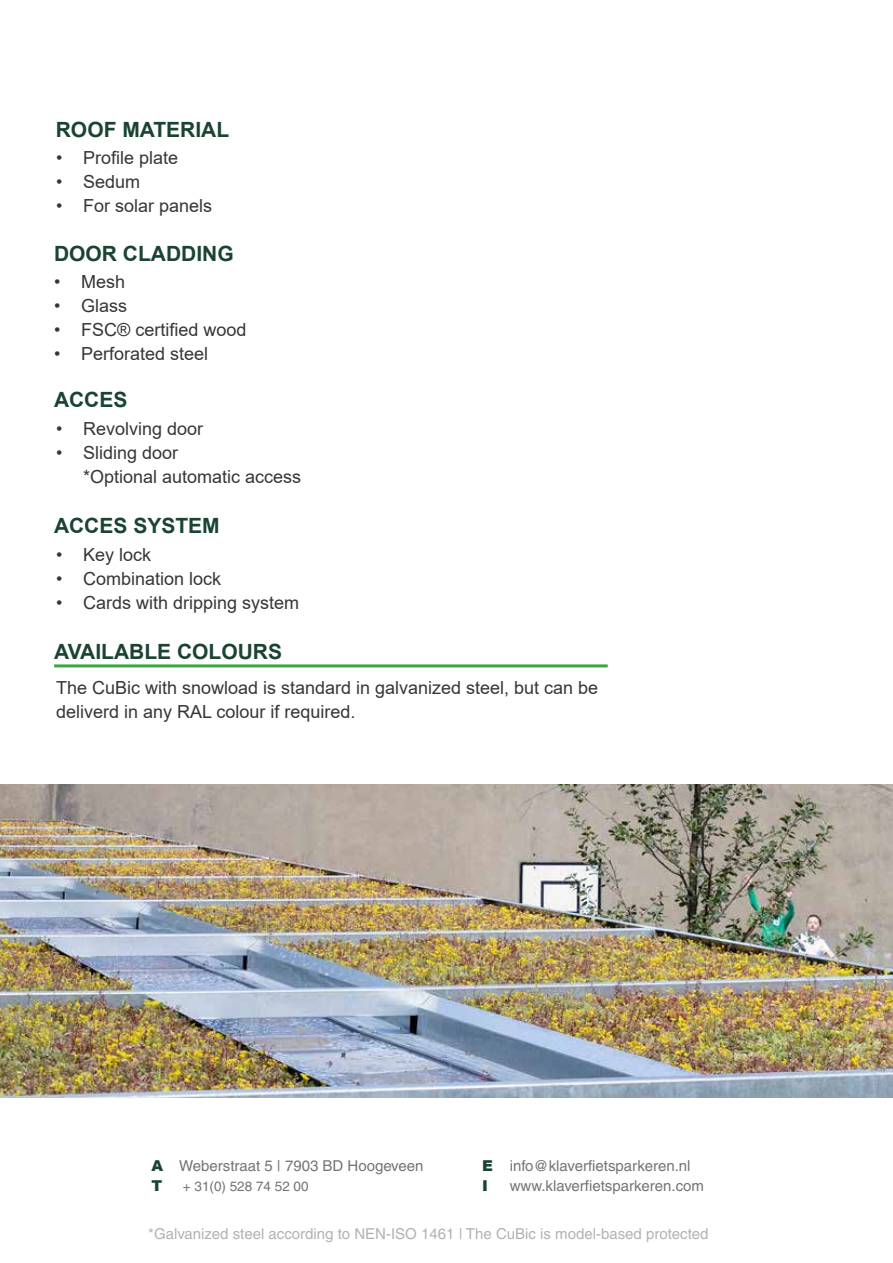
<style>
.page{position:relative;width:893px;height:1263px;background:#fff}
.page>*{position:absolute;margin:0;border:0;box-sizing:border-box;transform-origin:0 0}
.t1{font:700 21px "Arial";color:#1a4431}
.t2{font:18px/24px "Arial";color:#373636}
.t3{font:15px/19.5px "Helvetica";color:#757474}
.t4{font:15px "Helvetica";color:#b3b2b2}
.t5{font:900 15px/19.5px "Arial";color:#1a4431}
.t6{font:13.5px "Helvetica";color:#757474}
</style>
<div class="page">
<hr style="left:54px;top:664px;width:554px;height:3px;background:#39a642">
<img style="left:0;top:784px;width:893px;height:313px">
<p class="t1" style="left:56px;top:115px;width:175px">ROOF MATERIAL</p>
<p class="t2" style="left:56px;top:146px;width:124px">• Profile plate</p>
<p class="t2" style="left:56px;top:170px;width:86px">• Sedum</p>
<p class="t2" style="left:56px;top:194px;width:158px">• For solar panels</p>
<p class="t1" style="left:54px;top:239px;width:181px">DOOR CLADDING</p>
<p class="t2" style="left:54px;top:270px;width:73px">• Mesh</p>
<p class="t2" style="left:54px;top:294px;width:75px">• Glass</p>
<p class="t2" style="left:54px;top:318px;width:194px">• FSC® certified wood</p>
<p class="t2" style="left:54px;top:342px;width:156px">• Perforated steel</p>
<p class="t1" style="left:54px;top:385px;width:75px">ACCES</p>
<p class="t2" style="left:56px;top:416px;width:149px">• Revolving door</p>
<p class="t2" style="left:83px;top:440px;width:220px;text-indent:-27px">• Sliding door<br>*Optional automatic access</p>
<p class="t1" style="left:54px;top:511px;width:167px">ACCES SYSTEM</p>
<p class="t2" style="left:56px;top:542px;width:97px">• Key lock</p>
<p class="t2" style="left:56px;top:566px;width:167px">• Combination lock</p>
<p class="t2" style="left:56px;top:590px;width:245px">• Cards with dripping system</p>
<p class="t1" style="left:54px;top:637px;width:229px">AVAILABLE COLOURS</p>
<p class="t2" style="left:56px;top:675px;width:544px">The CuBic with snowload is standard in galvanized steel, but can be deliverd in any RAL colour if required.</p>
<p class="t3" style="left:179px;top:1156px;width:246px">Weberstraat 5 | 7903 BD Hoogeveen</p>
<p class="t6" style="left:183px;top:1178px;width:127px">+ 31(0) 528 74 52 00</p>
<p class="t5" style="left:151px;top:1155px;width:13px">A<br>T</p>
<p class="t3" style="left:510px;top:1156px;width:196px">info@klaverfietsparkeren.nl www.klaverfietsparkeren.com</p>
<p class="t5" style="left:482px;top:1155px;width:12px">E<br>I</p>
<p class="t4" style="left:148px;top:1225px;width:562px">*Galvanized steel according to NEN-ISO 1461 | The CuBic is model-based protected</p>
</div>
